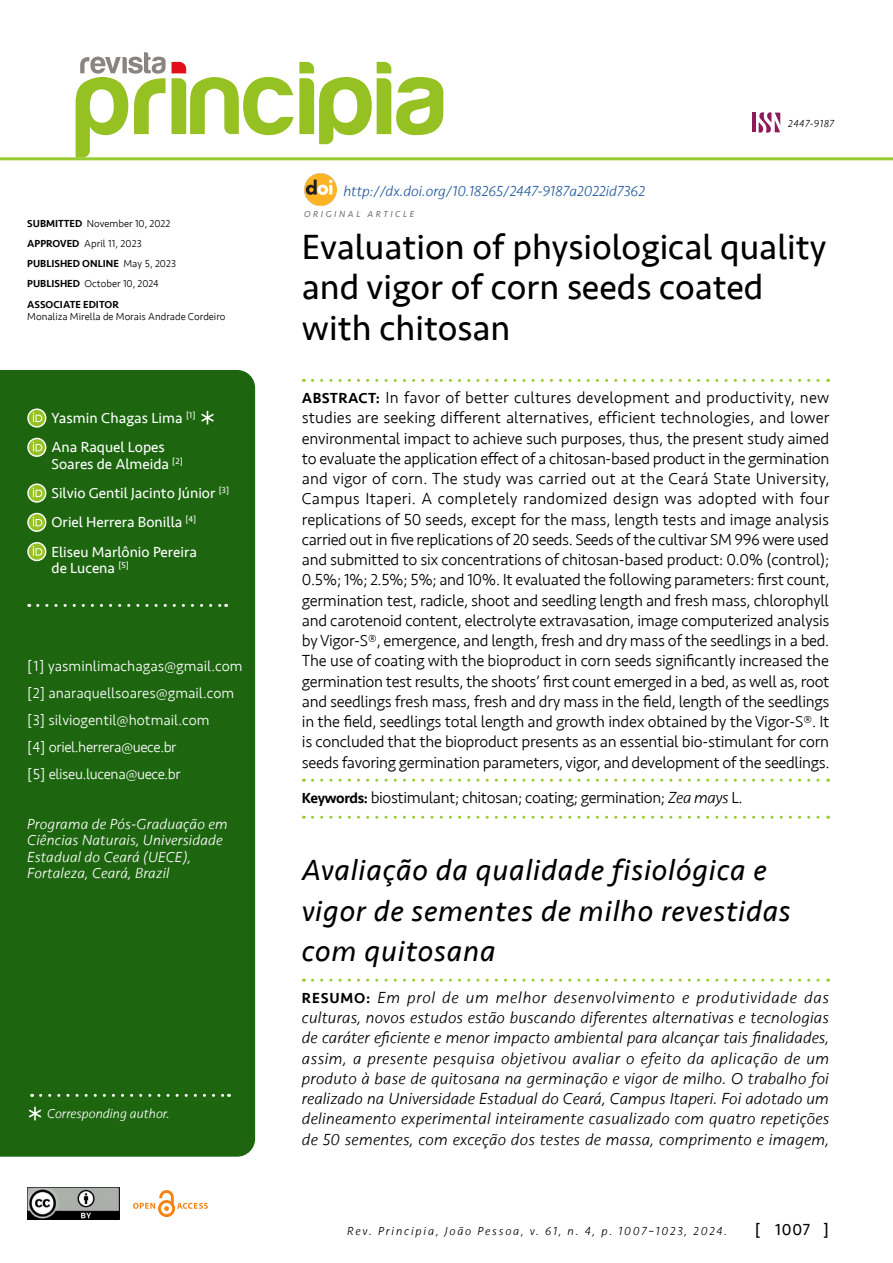
<style>
.page{position:relative;width:893px;height:1263px;background:#fff}
.page>*{position:absolute;margin:0;border:0;box-sizing:border-box;transform-origin:0 0}
.t1{font:36px/40.5px "Seravek";color:#000}
.t2{font:italic 30px/40.5px "Seravek";letter-spacing:.025em;color:#000}
.t3{font:300 16.5px/20.2px "Seravek";letter-spacing:-.025em;color:#000;text-align:justify}
.t4{font:italic 300 16.5px/20.2px "Seravek";letter-spacing:.015em;color:#000;text-align:justify}
.t5{font:16.5px "Seravek";color:#000}
.t6{font:15px/29.2px "Seravek";color:#fff}
.t7{font:300 15px/27px "Seravek";color:#fff}
.t8{font:italic 300 15px/16.5px "Seravek";letter-spacing:.01em;color:#fff}
.t9{font:italic 300 15px "Seravek";color:#275b9b}
.t10{font:italic 300 13.5px "Seravek";color:#fff}
.t11{font:italic 300 12px "Seravek";letter-spacing:.15em;color:#000}
.t12{font:500 10.5px/20.2px "Seravek";color:#000}
.t13{font:300 10.5px "Seravek";color:#000}
.t14{font:italic 300 10.5px "Seravek";letter-spacing:.05em;color:#000}
.t15{font:italic 9px "Seravek";letter-spacing:.285em;color:#706f6f}
.s1{font-weight:300}
.s2{font-weight:500;font-size:15px}
.s3{font-style:italic}
.s4{font-weight:500;font-style:normal;font-size:15px}
</style>
<div class="page">
<div style="left:0;top:370px;width:255px;height:787px;background:#1d660f"></div>
<svg style="left:172px;top:62px;width:271px;height:82px"></svg>
<svg style="left:76px;top:52px;width:90px;height:105px"></svg>
<svg style="left:41px;top:1094px;width:188px;height:3px"></svg>
<img style="left:304px;top:173px;width:33px;height:33px">
<svg style="left:29px;top:1107px;width:12px;height:13px"></svg>
<hr style="left:752px;top:113px;width:3px;height:19px;background:#8f1b59">
<svg style="left:759px;top:112px;width:21px;height:21px"></svg>
<img style="left:28px;top:1187px;width:91px;height:32px">
<svg style="left:133px;top:1190px;width:75px;height:27px"></svg>
<svg style="left:312px;top:379px;width:517px;height:3px"></svg>
<svg style="left:312px;top:779px;width:517px;height:3px"></svg>
<svg style="left:312px;top:816px;width:517px;height:3px"></svg>
<svg style="left:312px;top:979px;width:517px;height:3px"></svg>
<svg style="left:27px;top:408px;width:20px;height:21px"></svg>
<svg style="left:201px;top:411px;width:13px;height:13px"></svg>
<svg style="left:27px;top:438px;width:20px;height:20px"></svg>
<svg style="left:27px;top:483px;width:20px;height:21px"></svg>
<svg style="left:27px;top:513px;width:20px;height:20px"></svg>
<svg style="left:27px;top:542px;width:20px;height:20px"></svg>
<svg style="left:38px;top:604px;width:189px;height:3px"></svg>
<hr style="left:0;top:157px;width:893px;height:3px;background:#9c3">
<p class="t12" style="left:27px;top:213px;width:150px">SUBMITTED <span class="s1">November 10, 2022<br></span>APPROVED <span class="s1">April 11, 2023<br></span>PUBLISHED ONLINE <span class="s1">May 5, 2023<br></span>PUBLISHED <span class="s1">October 10, 2024<br></span>ASSOCIATE EDITOR</p>
<p class="t13" style="left:27px;top:311px;width:200px">Monaliza Mirella de Morais Andrade Cordeiro</p>
<p class="t6" style="left:52px;top:403px;width:145px">Yasmin Chagas Lima <sup>[1]<br></sup>Ana Raquel Lopes</p>
<p class="t6" style="left:52px;top:449px;width:179px">Soares de Almeida <sup>[2]<br></sup>Silvio Gentil Jacinto Júnior <sup>[3]<br></sup>Oriel Herrera Bonilla <sup>[4]<br></sup>Eliseu Marlônio Pereira</p>
<p class="t6" style="left:52px;top:553px;width:79px">de Lucena <sup>[5]</sup></p>
<p class="t7" style="left:27px;top:653px;width:217px">[1] yasminlimachagas@gmail.com [2] anaraquellsoares@gmail.com [3] silviogentil@hotmail.com<br>[4] oriel.herrera@uece.br<br>[5] eliseu.lucena@uece.br</p>
<p class="t8" style="left:27px;top:816px;width:202px">Programa de Pós-Graduação em<br>Ciências Naturais, Universidade<br>Estadual do Ceará (UECE),<br>Fortaleza, Ceará, Brazil</p>
<p class="t10" style="left:47px;top:1106px;width:124px">Corresponding author.</p>
<p class="t9" style="left:343px;top:183px;width:303px">http://dx.doi.org/10.18265/2447-9187a2022id7362</p>
<p class="t15" style="left:304px;top:207px;width:112px">ORIGINAL ARTICLE</p>
<p class="t14" style="left:788px;top:118px;width:48px">2447-9187</p>
<h1 class="t1" style="left:302px;top:226px;width:526px">Evaluation of physiological quality and vigor of corn seeds coated with chitosan</h1>
<p class="t3" style="left:302px;top:388px;width:529px"><span class="s2">ABSTRACT:</span> In favor of better cultures development and productivity, new studies are seeking different alternatives, efficient technologies, and lower environmental impact to achieve such purposes, thus, the present study aimed to evaluate the application effect of a chitosan-based product in the germination and vigor of corn. The study was carried out at the Ceará State University, Campus Itaperi. A completely randomized design was adopted with four replications of 50 seeds, except for the mass, length tests and image analysis carried out in five replications of 20 seeds. Seeds of the cultivar SM 996 were used and submitted to six concentrations of chitosan-based product: 0.0% (control); 0.5%; 1%; 2.5%; 5%; and 10%. It evaluated the following parameters: first count, germination test, radicle, shoot and seedling length and fresh mass, chlorophyll and carotenoid content, electrolyte extravasation, image computerized analysis by Vigor-S®, emergence, and length, fresh and dry mass of the seedlings in a bed.<br>The use of coating with the bioproduct in corn seeds significantly increased the germination test results, the shoots’ first count emerged in a bed, as well as, root and seedlings fresh mass, fresh and dry mass in the field, length of the seedlings in the field, seedlings total length and growth index obtained by the Vigor-S®. It is concluded that the bioproduct presents as an essential bio-stimulant for corn seeds favoring germination parameters, vigor, and development of the seedlings.</p>
<p class="t3" style="left:302px;top:788px;width:442px"><span class="s2">Keywords:</span> biostimulant; chitosan; coating; germination; <span class="s3">Zea mays</span> L.</p>
<h2 class="t2" style="left:302px;top:849px;width:490px">Avaliação da qualidade fisiológica e vigor de sementes de milho revestidas com quitosana</h2>
<p class="t4" style="left:302px;top:987px;width:529px"><span class="s4">RESUMO:</span> Em prol de um melhor desenvolvimento e produtividade das culturas, novos estudos estão buscando diferentes alternativas e tecnologias de caráter eficiente e menor impacto ambiental para alcançar tais finalidades, assim, a presente pesquisa objetivou avaliar o efeito da aplicação de um produto à base de quitosana na germinação e vigor de milho. O trabalho foi realizado na Universidade Estadual do Ceará, Campus Itaperi. Foi adotado um delineamento experimental inteiramente casualizado com quatro repetições de 50 sementes, com exceção dos testes de massa, comprimento e imagem,</p>
<p class="t11" style="left:347px;top:1224px;width:381px">Rev. Principia, João Pessoa, v. 61, n. 4, p. 1007–1023, 2024.</p>
<p class="t5" style="left:755px;top:1216px;width:76px">[ 1007 ]</p>
</div>
